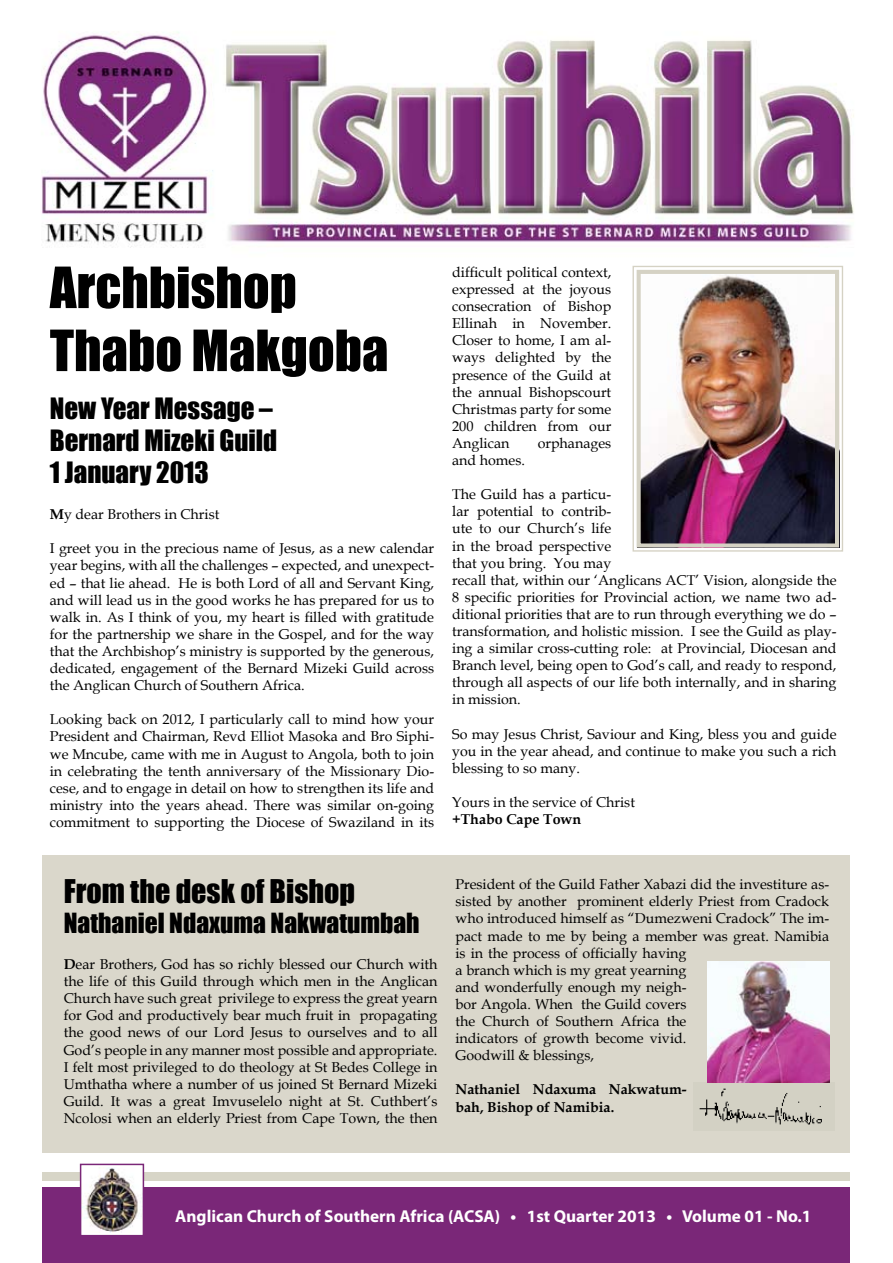
<style>
.page{position:relative;width:893px;height:1263px;background:#fff}
.page>*{position:absolute;margin:0;border:0;box-sizing:border-box;transform-origin:0 0}
.t1{font:52.5px/63px "Impact";color:#000}
.t2{font:30px "Impact";color:#000}
.t3{font:27px/32.4px "Impact";color:#000}
.t4{font:25.5px "Impact";color:#000}
.t5{font:700 17.25px "Myriad Pro";color:#fff}
.t6{font:14.25px/17.1px "Book Antiqua";color:#000;text-align:justify}
.t7{font:700 14.25px/17.1px "Book Antiqua";color:#000}
.s1{font-weight:700}
</style>
<div class="page">
<div style="left:43px;top:1172px;width:807px;height:9px;background:#d7d5c7"></div>
<img style="left:41px;top:32px;width:813px;height:216px">
<div style="left:43px;top:1187px;width:807px;height:76px;background:#7a2778"></div>
<img style="left:83px;top:1167px;width:58px;height:65px">
<div style="left:80px;top:1164px;width:64px;height:72px;border:2px solid #7a2778"></div>
<img style="left:632px;top:265px;width:211px;height:287px">
<div style="left:637px;top:270px;width:202px;height:277px;border:4px solid #d5d2c4"></div>
<div style="left:43px;top:855px;width:807px;height:297px;background:#dad7cb"></div>
<img style="left:699px;top:1082px;width:131px;height:43px">
<img style="left:708px;top:961px;width:121px;height:121px">
<h1 class="t1" style="left:50px;top:255px;width:340px">Archbishop<br>Thabo Makgoba</h1>
<h3 class="t3" style="left:50px;top:391px;width:229px">New Year Message –<br>Bernard Mizeki Guild<br>1 January 2013</h3>
<p class="t6" style="left:50px;top:505px;width:171px"><span class="s1">M</span>y dear Brothers in Christ</p>
<p class="t6" style="left:50px;top:540px;width:386px">I greet you in the precious name of Jesus, as a new calendar year begins, with all the challenges – expected, and unexpect&shy;ed – that lie ahead. He is both Lord of all and Servant King, and will lead us in the good works he has prepared for us to walk in. As I think of you, my heart is filled with gratitude for the partnership we share in the Gospel, and for the way that the Archbishop’s ministry is supported by the generous, dedicated, engagement of the Bernard Mizeki Guild across the Anglican Church of Southern Africa.</p>
<p class="t6" style="left:50px;top:711px;width:386px">Looking back on 2012, I particularly call to mind how your President and Chairman, Revd Elliot Masoka and Bro Siphi&shy;we Mncube, came with me in August to Angola, both to join in celebrating the tenth anniversary of the Missionary Dio&shy;cese, and to engage in detail on how to strengthen its life and ministry into the years ahead. There was similar on-going commitment to supporting the Diocese of Swaziland in its</p>
<p class="t6" style="left:452px;top:263px;width:161px">difficult political context, expressed at the joyous consecration of Bishop Ellinah in November.<br>Closer to home, I am al&shy;ways delighted by the presence of the Guild at the annual Bishopscourt Christmas party for some 200 children from our Anglican</p>
<p class="t6" style="left:538px;top:434px;width:75px">orphanages</p>
<p class="t6" style="left:452px;top:451px;width:74px">and homes.</p>
<p class="t6" style="left:452px;top:485px;width:386px;text-align:left">The Guild has a particu-<br>lar potential to contrib-<br>ute to our Church’s life<br>in the broad perspective<br>that you bring. You may<br>recall that, within our ‘Anglicans ACT’ Vision, alongside the 8 specific priorities for Provincial action, we name two ad&shy;ditional priorities that are to run through everything we do – transformation, and holistic mission. I see the Guild as play&shy;ing a similar cross-cutting role: at Provincial, Diocesan and Branch level, being open to God’s call, and ready to respond, through all aspects of our life both internally, and in sharing in mission.</p>
<p class="t6" style="left:452px;top:725px;width:386px">So may Jesus Christ, Saviour and King, bless you and guide you in the year ahead, and continue to make you such a rich blessing to so many.</p>
<p class="t6" style="left:452px;top:793px;width:184px">Yours in the service of Christ</p>
<p class="t7" style="left:452px;top:811px;width:130px">+Thabo Cape Town</p>
<h2 class="t2" style="left:64px;top:867px;width:293px">From the desk of Bishop</h2>
<h3 class="t4" style="left:64px;top:903px;width:357px">Nathaniel Ndaxuma Nakwatumbah</h3>
<p class="t6" style="left:64px;top:955px;width:375px"><span class="s1">D</span>ear Brothers, God has so richly blessed our Church with the life of this Guild through which men in the Anglican Church have such great privilege to express the great yearn for God and productively bear much fruit in propagating the good news of our Lord Jesus to ourselves and to all God’s people in any manner most possible and appropriate.<br>I felt most privileged to do theology at St Bedes College in Umthatha where a number of us joined St Bernard Mizeki Guild. It was a great Imvuselelo night at St. Cuthbert’s Ncolosi when an elderly Priest from Cape Town, the then</p>
<p class="t6" style="left:455px;top:875px;width:375px;text-align:left">President of the Guild Father Xabazi did the investiture as&shy;sisted by another prominent elderly Priest from Cradock who introduced himself as “Dumezweni Cradock” The im&shy;pact made to me by being a member was great. Namibia is in the process of officially having<br>a branch which is my great yearning<br>and wonderfully enough my neigh-<br>bor Angola. When the Guild covers<br>the Church of Southern Africa the<br>indicators of growth become vivid.<br>Goodwill &amp; blessings,</p>
<p class="t7" style="left:455px;top:1081px;width:232px">Nathaniel Ndaxuma Nakwatum&shy;bah, Bishop of Namibia.</p>
<p class="t5" style="left:175px;top:1205px;width:638px">Anglican Church of Southern Africa (ACSA) • 1st Quarter 2013 • Volume 01 - No.1</p>
</div>
